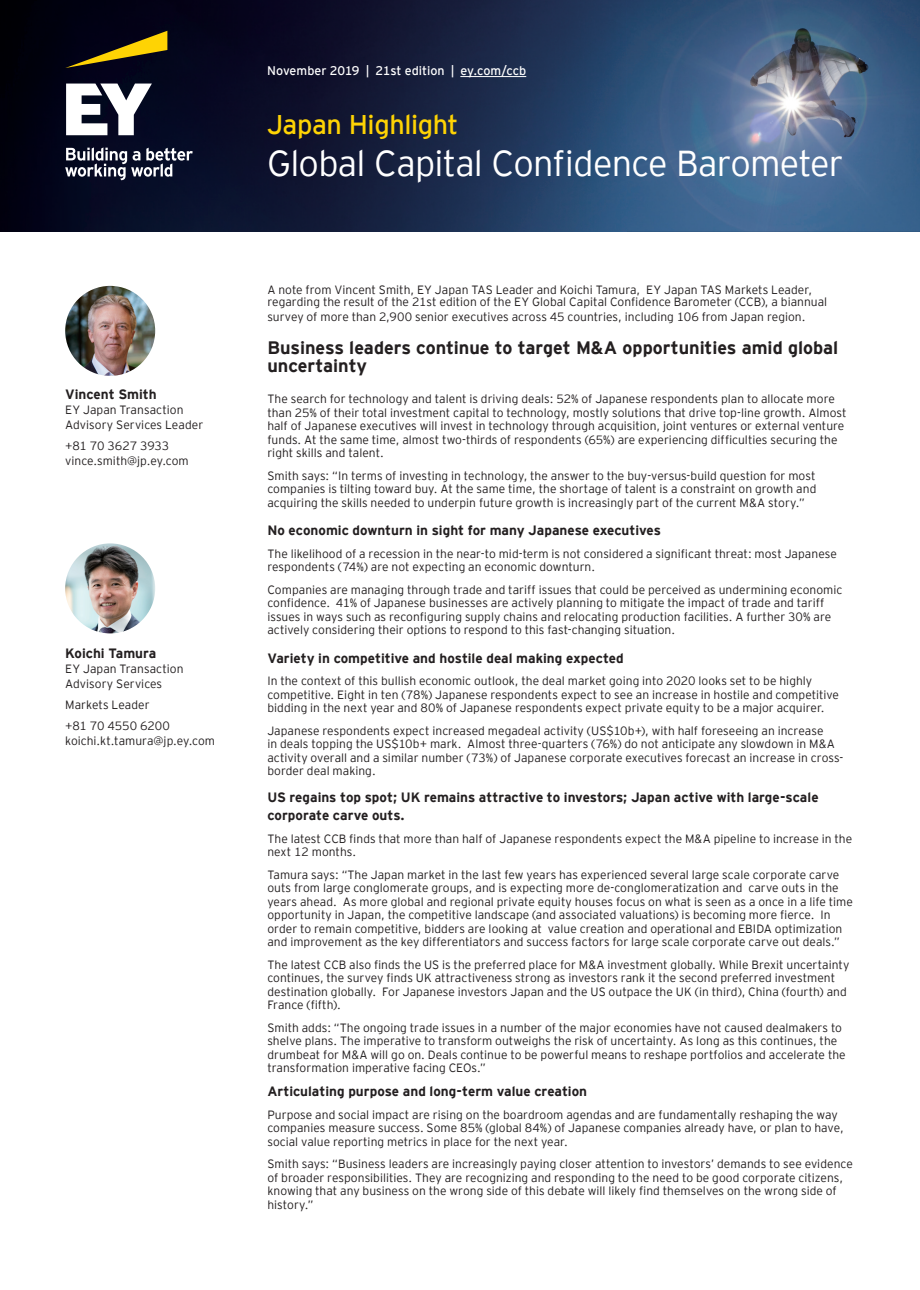
<style>
.page{position:relative;width:920px;height:1290px;background:#fff}
.page>*{position:absolute;margin:0;border:0;box-sizing:border-box;transform-origin:0 0}
.t1{font:300 36px "EY Interstate";letter-spacing:-.02em;color:#fff}
.t2{font:27px "EY Interstate";letter-spacing:-.015em;color:#fed304}
.t3{font:700 18px/18px "EY Interstate";color:#231f20}
.t4{font:700 13.5px/18px "EY Interstate";color:#231f20}
.t5{font:12.45px "EY Interstate";color:#fff}
.t6{font:300 12px/13.5px "EY Interstate";color:#231f20}
</style>
<div class="page">
<img style="left:65px;top:286px;width:90px;height:90px;border-radius:45px">
<img style="left:65px;top:543px;width:90px;height:90px;border-radius:45px">
<img style="left:626px;top:0;width:294px;height:232px">
<img style="left:0;top:0;width:626px;height:232px">
<hr style="left:460px;top:76px;width:66px;height:1px;background:#fff">
<svg style="left:65px;top:31px;width:102px;height:37px;background:#433812"></svg>
<svg style="left:65px;top:84px;width:128px;height:96px"></svg>
<p class="t4" style="left:65px;top:384px;width:93px">Vincent Smith</p>
<p class="t6" style="left:65px;top:401px;width:140px;line-height:15px">EY Japan Transaction<br>Advisory Services Leader</p>
<p class="t6" style="left:65px;top:437px;width:125px;line-height:15px">+81 70 3627 3933 vince.smith@jp.ey.com</p>
<p class="t4" style="left:65px;top:643px;width:93px">Koichi Tamura</p>
<p class="t6" style="left:65px;top:660px;width:120px;line-height:15px">EY Japan Transaction<br>Advisory Services</p>
<p class="t6" style="left:65px;top:693px;width:106px;line-height:21px">Markets Leader +81 70 4550 6200</p>
<p class="t6" style="left:65px;top:733px;width:151px">koichi.kt.tamura@jp.ey.com</p>
<p class="t5" style="left:267px;top:62px;width:261px">November 2019 | 21st edition | ey.com/ccb</p>
<h2 class="t2" style="left:267px;top:106px;width:193px">Japan Highlight</h2>
<h1 class="t1" style="left:267px;top:138px;width:578px">Global Capital Confidence Barometer</h1>
<p class="t6" style="left:267px;top:283px;width:561px;line-height:12px">A note from Vincent Smith, EY Japan TAS Leader and Koichi Tamura, EY Japan TAS Markets Leader, regarding the result of the 21st edition of the EY Global Capital Confidence Barometer (CCB), a biannual</p>
<p class="t6" style="left:267px;top:309px;width:540px">survey of more than 2,900 senior executives across 45 countries, including 106 from Japan region.</p>
<h3 class="t3" style="left:267px;top:337px;width:572px">Business leaders continue to target M&amp;A opportunities amid global uncertainty</h3>
<p class="t6" style="left:267px;top:391px;width:581px">The search for technology and talent is driving deals: 52% of Japanese respondents plan to allocate more than 25% of their total investment capital to technology, mostly solutions that drive top-line growth. Almost half of Japanese executives will invest in technology through acquisition, joint ventures or external venture funds. At the same time, almost two-thirds of respondents (65%) are experiencing difficulties securing the right skills and talent.</p>
<p class="t6" style="left:267px;top:468px;width:551px;text-align:justify">Smith says: “In terms of investing in technology, the answer to the buy-versus-build question for most companies is tilting toward buy. At the same time, the shortage of talent is a constraint on growth and acquiring the skills needed to underpin future growth is increasingly part of the current M&amp;A story.”</p>
<p class="t4" style="left:267px;top:520px;width:395px">No economic downturn in sight for many Japanese executives</p>
<p class="t6" style="left:267px;top:546px;width:571px">The likelihood of a recession in the near-to mid-term is not considered a significant threat: most Japanese respondents (74%) are not expecting an economic downturn.</p>
<p class="t6" style="left:267px;top:582px;width:577px">Companies are managing through trade and tariff issues that could be perceived as undermining economic confidence. 41% of Japanese businesses are actively planning to mitigate the impact of trade and tariff issues in ways such as reconfiguring supply chains and relocating production facilities. A further 30% are actively considering their options to respond to this fast-changing situation.</p>
<p class="t4" style="left:267px;top:648px;width:358px">Variety in competitive and hostile deal making expected</p>
<p class="t6" style="left:267px;top:673px;width:573px">In the context of this bullish economic outlook, the deal market going into 2020 looks set to be highly competitive. Eight in ten (78%) Japanese respondents expect to see an increase in hostile and competitive bidding in the next year and 80% of Japanese respondents expect private equity to be a major acquirer.</p>
<p class="t6" style="left:267px;top:723px;width:577px">Japanese respondents expect increased megadeal activity (US$10b+), with half foreseeing an increase<br>in deals topping the US$10b+ mark. Almost three-quarters (76%) do not anticipate any slowdown in M&amp;A activity overall and a similar number (73%) of Japanese corporate executives forecast an increase in cross&shy;border deal making.</p>
<p class="t4" style="left:267px;top:787px;width:553px">US regains top spot; UK remains attractive to investors; Japan active with large-scale corporate carve outs.</p>
<p class="t6" style="left:267px;top:831px;width:586px">The latest CCB finds that more than half of Japanese respondents expect the M&amp;A pipeline to increase in the next 12 months.</p>
<p class="t6" style="left:267px;top:867px;width:587px">Tamura says: “The Japan market in the last few years has experienced several large scale corporate carve outs from large conglomerate groups, and is expecting more de-conglomeratization and carve outs in the years ahead. As more global and regional private equity houses focus on what is seen as a once in a life time opportunity in Japan, the competitive landscape (and associated valuations) is becoming more fierce. In order to remain competitive, bidders are looking at value creation and operational and EBIDA optimization and improvement as the key differentiators and success factors for large scale corporate carve out deals.”</p>
<p class="t6" style="left:267px;top:957px;width:584px">The latest CCB also finds the US is the preferred place for M&amp;A investment globally. While Brexit uncertainty continues, the survey finds UK attractiveness strong as investors rank it the second preferred investment destination globally. For Japanese investors Japan and the US outpace the UK (in third), China (fourth) and France (fifth).</p>
<p class="t6" style="left:267px;top:1020px;width:580px">Smith adds: “The ongoing trade issues in a number of the major economies have not caused dealmakers to shelve plans. The imperative to transform outweighs the risk of uncertainty. As long as this continues, the drumbeat for M&amp;A will go on. Deals continue to be powerful means to reshape portfolios and accelerate the transformation imperative facing CEOs.”</p>
<p class="t4" style="left:267px;top:1081px;width:321px">Articulating purpose and long-term value creation</p>
<p class="t6" style="left:267px;top:1107px;width:578px">Purpose and social impact are rising on the boardroom agendas and are fundamentally reshaping the way companies measure success. Some 85% (global 84%) of Japanese companies already have, or plan to have, social value reporting metrics in place for the next year.</p>
<p class="t6" style="left:267px;top:1156px;width:587px">Smith says: “Business leaders are increasingly paying closer attention to investors’ demands to see evidence of broader responsibilities. They are recognizing and responding to the need to be good corporate citizens, knowing that any business on the wrong side of this debate will likely find themselves on the wrong side of history.”</p>
</div>
